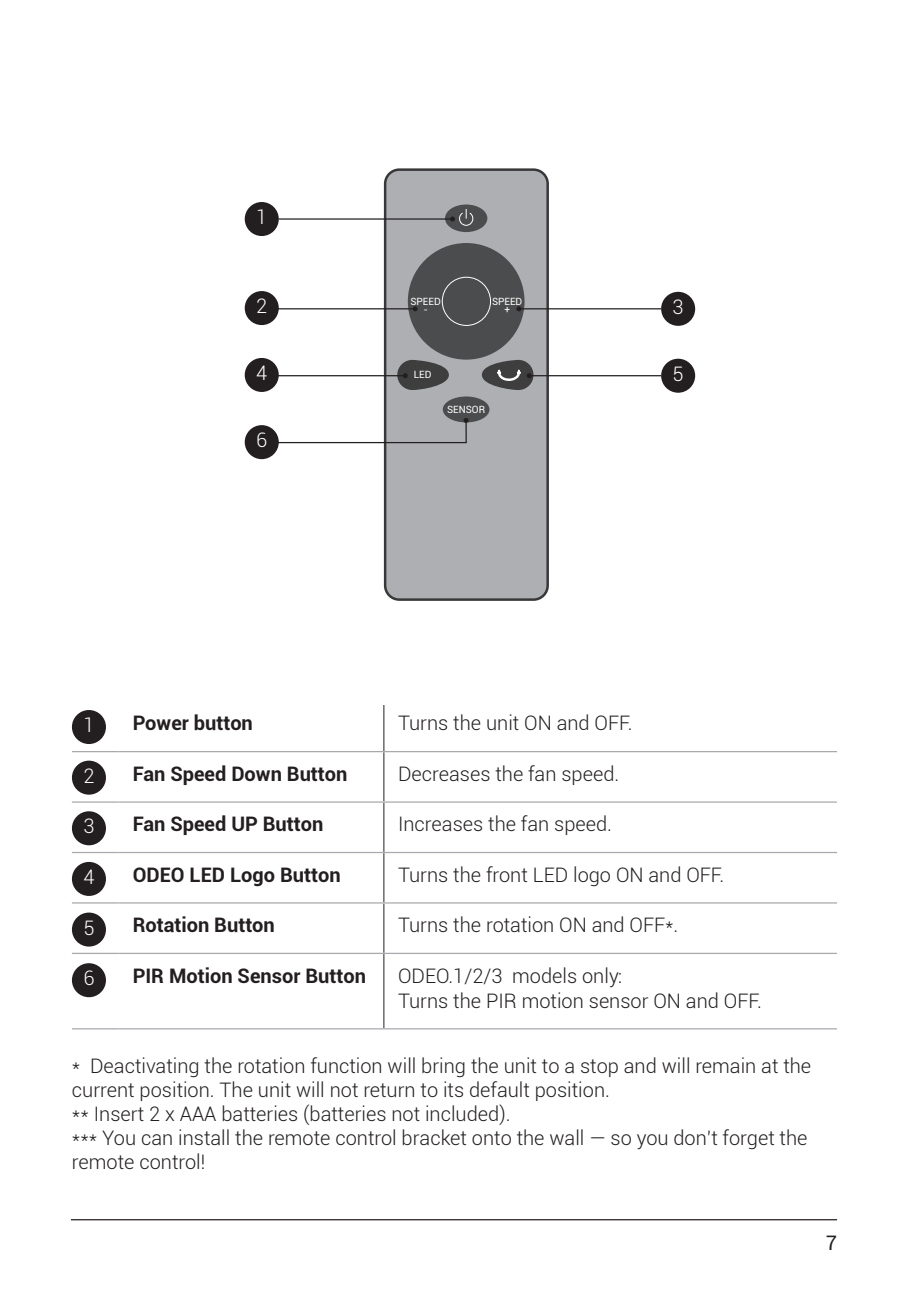
<style>
.page{position:relative;width:908px;height:1290px;background:#fff}
.page>*{position:absolute;margin:0;border:0;box-sizing:border-box;transform-origin:0 0}
.t1{font:300 20px/24px "Roboto";color:#231f20}
.t2{font:700 20px "Roboto";color:#231f20}
.t3{font:300 20px "Roboto";color:#fff}
.t4{font:20px "Roboto";color:#231f20}
.t5{font:10px "Roboto";color:#fff}
</style>
<div class="page">
<hr style="left:71px;top:1219px;width:765px;height:1px;background:#231f20">
<div style="left:385px;top:170px;width:162px;height:430px;background:#aeafb3;border-radius:14px"></div>
<div style="left:384px;top:168px;width:164px;height:433px;border:2px solid #383839;border-radius:14px"></div>
<hr style="left:383px;top:702px;width:1px;height:49px;background:#231f20">
<hr style="left:383px;top:752px;width:1px;height:49px;background:#231f20">
<hr style="left:383px;top:803px;width:1px;height:49px;background:#231f20">
<hr style="left:383px;top:853px;width:1px;height:49px;background:#231f20">
<hr style="left:383px;top:903px;width:1px;height:50px;background:#231f20">
<hr style="left:383px;top:954px;width:1px;height:74px;background:#231f20">
<hr style="left:72px;top:751px;width:46px;height:1px;background:#a8a9ad">
<hr style="left:118px;top:751px;width:266px;height:1px;background:#a8a9ad">
<hr style="left:384px;top:751px;width:452px;height:1px;background:#a8a9ad">
<hr style="left:72px;top:801px;width:46px;height:2px;background:#a8a9ad">
<hr style="left:118px;top:801px;width:266px;height:2px;background:#a8a9ad">
<hr style="left:384px;top:801px;width:452px;height:2px;background:#a8a9ad">
<hr style="left:72px;top:852px;width:46px;height:1px;background:#a8a9ad">
<hr style="left:118px;top:852px;width:266px;height:1px;background:#a8a9ad">
<hr style="left:384px;top:852px;width:452px;height:1px;background:#a8a9ad">
<hr style="left:72px;top:902px;width:46px;height:1px;background:#a8a9ad">
<hr style="left:118px;top:902px;width:266px;height:1px;background:#a8a9ad">
<hr style="left:384px;top:902px;width:452px;height:1px;background:#a8a9ad">
<hr style="left:72px;top:953px;width:46px;height:1px;background:#a8a9ad">
<hr style="left:118px;top:953px;width:266px;height:1px;background:#a8a9ad">
<hr style="left:384px;top:953px;width:452px;height:1px;background:#a8a9ad">
<hr style="left:72px;top:1028px;width:46px;height:1px;background:#a8a9ad">
<hr style="left:118px;top:1028px;width:266px;height:1px;background:#a8a9ad">
<hr style="left:384px;top:1028px;width:452px;height:1px;background:#a8a9ad">
<div style="left:72px;top:811px;width:34px;height:34px;background:#231f20;border-radius:50%"></div>
<div style="left:72px;top:862px;width:34px;height:34px;background:#231f20;border-radius:50%"></div>
<div style="left:72px;top:912px;width:34px;height:34px;background:#231f20;border-radius:50%"></div>
<div style="left:72px;top:963px;width:34px;height:34px;background:#231f20;border-radius:50%"></div>
<div style="left:72px;top:710px;width:34px;height:34px;background:#231f20;border-radius:50%"></div>
<div style="left:72px;top:761px;width:34px;height:34px;background:#231f20;border-radius:50%"></div>
<div style="left:244px;top:202px;width:35px;height:34px;background:#231f20;border-radius:50%"></div>
<div style="left:244px;top:425px;width:35px;height:34px;background:#231f20;border-radius:50%"></div>
<div style="left:407px;top:243px;width:117px;height:117px;background:#4b4c4d;border-radius:50%"></div>
<div style="left:445px;top:204px;width:42px;height:28px;background:#4b4c4d;border-radius:50%"></div>
<svg style="left:481px;top:360px;width:52px;height:30px"></svg>
<div style="left:442px;top:396px;width:47px;height:26px;background:#4b4c4d;border-radius:50%"></div>
<div style="left:244px;top:291px;width:35px;height:34px;background:#231f20;border-radius:50%"></div>
<div style="left:244px;top:358px;width:35px;height:34px;background:#231f20;border-radius:50%"></div>
<div style="left:397px;top:360px;width:51px;height:30px;background:#3e3e3f;border-radius:15px"></div>
<div style="left:660px;top:292px;width:34px;height:34px;background:#231f20;border-radius:50%"></div>
<div style="left:660px;top:359px;width:34px;height:34px;background:#231f20;border-radius:50%"></div>
<hr style="left:271px;top:308px;width:144px;height:1px;background:#231f20">
<svg style="left:412px;top:306px;width:5px;height:5px"></svg>
<hr style="left:271px;top:375px;width:134px;height:1px;background:#231f20">
<svg style="left:402px;top:373px;width:5px;height:5px"></svg>
<hr style="left:279px;top:218px;width:173px;height:2px;background:#231f20">
<svg style="left:450px;top:208px;width:23px;height:18px"></svg>
<hr style="left:518px;top:308px;width:142px;height:1px;background:#231f20">
<svg style="left:516px;top:306px;width:5px;height:5px"></svg>
<hr style="left:529px;top:375px;width:131px;height:1px;background:#231f20">
<svg style="left:496px;top:369px;width:35px;height:13px"></svg>
<svg style="left:270px;top:418px;width:198px;height:26px"></svg>
<div style="left:441px;top:277px;width:50px;height:49px;border:1px solid #fff;border-radius:50%"></div>
<div style="left:71px;top:698px;width:765px;height:6px;background:#fff"></div>
<p class="t3" style="left:256px;top:203px;width:13px">1</p>
<p class="t3" style="left:256px;top:292px;width:13px">2</p>
<p class="t3" style="left:256px;top:359px;width:13px">4</p>
<p class="t3" style="left:256px;top:426px;width:13px">6</p>
<p class="t5" style="left:410px;top:294px;width:32px">SPEED</p>
<p class="t5" style="left:492px;top:294px;width:32px">SPEED</p>
<p class="t3" style="left:672px;top:293px;width:13px">3</p>
<p class="t5" style="left:423px;top:302px;width:6px">-</p>
<p class="t5" style="left:504px;top:302px;width:7px">+</p>
<p class="t5" style="left:413px;top:368px;width:19px">LED</p>
<p class="t5" style="left:447px;top:402px;width:39px">SENSOR</p>
<p class="t3" style="left:672px;top:360px;width:13px">5</p>
<p class="t3" style="left:83px;top:711px;width:13px">1</p>
<p class="t3" style="left:83px;top:762px;width:13px">2</p>
<p class="t3" style="left:83px;top:812px;width:13px">3</p>
<p class="t3" style="left:83px;top:863px;width:13px">4</p>
<p class="t3" style="left:83px;top:913px;width:13px">5</p>
<p class="t3" style="left:83px;top:964px;width:13px">6</p>
<p class="t2" style="left:133px;top:709px;width:122px">Power button</p>
<p class="t1" style="left:398px;top:710px;width:236px">Turns the unit ON and OFF.</p>
<p class="t2" style="left:133px;top:759px;width:216px">Fan Speed Down Button</p>
<p class="t1" style="left:398px;top:761px;width:223px">Decreases the fan speed.</p>
<p class="t2" style="left:133px;top:810px;width:192px">Fan Speed UP Button</p>
<p class="t1" style="left:398px;top:811px;width:215px">Increases the fan speed.</p>
<p class="t2" style="left:133px;top:860px;width:209px">ODEO LED Logo Button</p>
<p class="t1" style="left:398px;top:862px;width:327px">Turns the front LED logo ON and OFF.</p>
<p class="t2" style="left:133px;top:911px;width:144px">Rotation Button</p>
<p class="t1" style="left:398px;top:912px;width:282px">Turns the rotation ON and OFF*.</p>
<p class="t2" style="left:133px;top:961px;width:235px">PIR Motion Sensor Button</p>
<p class="t1" style="left:398px;top:963px;width:225px">ODEO.1/2/3 models only:</p>
<p class="t1" style="left:398px;top:988px;width:365px">Turns the PIR motion sensor ON and OFF.</p>
<p class="t1" style="left:72px;top:1053px;width:740px">* Deactivating the rotation function will bring the unit to a stop and will remain at the current position. The unit will not return to its default position.</p>
<p class="t1" style="left:72px;top:1101px;width:440px">** Insert 2 x AAA batteries (batteries not included).</p>
<p class="t1" style="left:72px;top:1125px;width:736px">*** You can install the remote control bracket onto the wall — so you don’t forget the remote control!</p>
<p class="t4" style="left:825px;top:1228px;width:13px">7</p>
</div>
